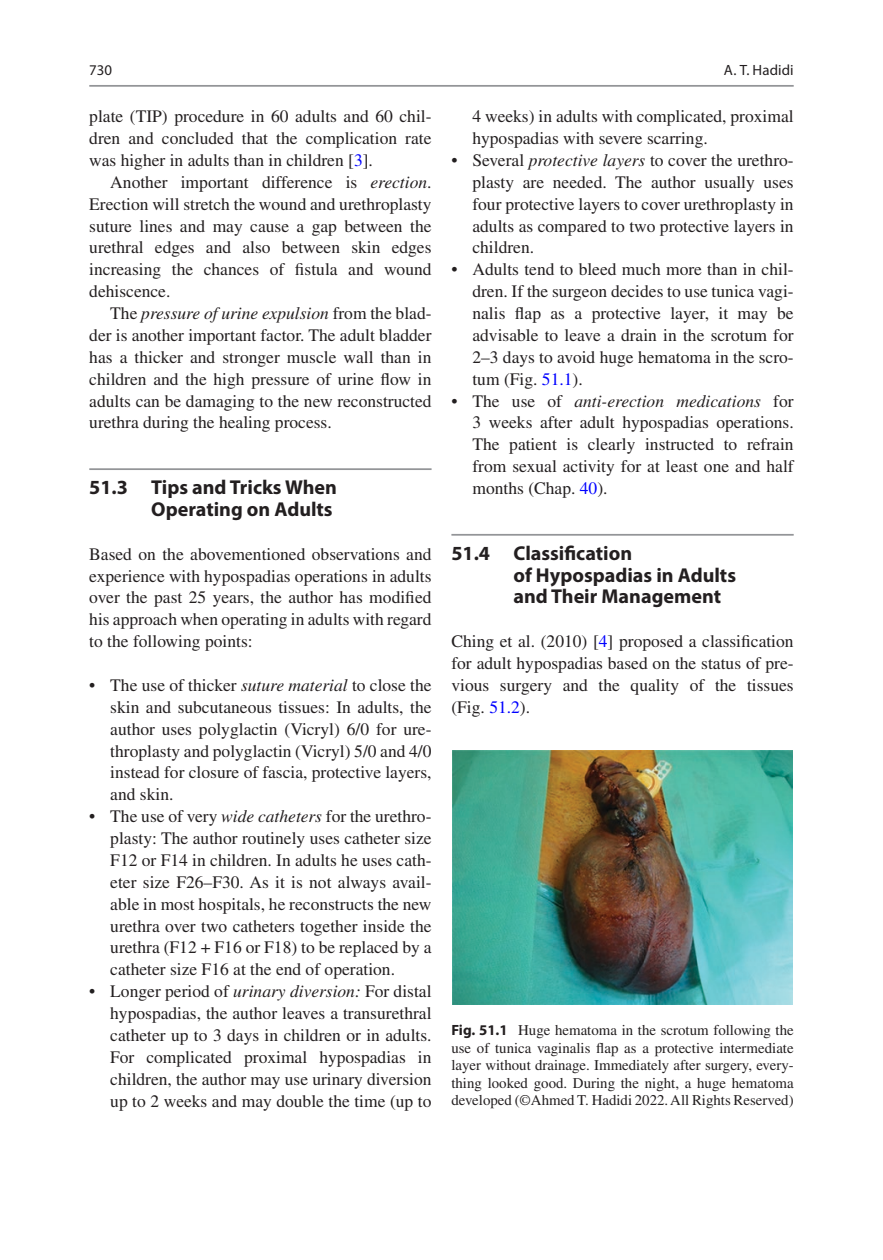
<style>
.page{position:relative;width:883px;height:1260px;background:#fff}
.page>*{position:absolute;margin:0;border:0;box-sizing:border-box;transform-origin:0 0}
.t1{font:700 20.12px/21.9px "Myriad Pro";color:#231f20;text-align:right}
.t2{font:17.5px/21.9px "Times LT Std";color:#231f20;text-align:justify}
.t3{font:14.88px/17.5px "Times LT Std";color:#231f20;text-align:justify}
.t4{font:14.88px "Myriad Pro Regular 2";letter-spacing:.01em;color:#231f20}
.t5{font:14.88px "Myriad Pro";color:#231f20}
.s1{color:#00f}
.s2{font-style:italic}
.s3{font-family:"Myriad Pro";font-weight:700}
</style>
<div class="page">
<hr style="left:89px;top:468px;width:343px;height:2px;background:#939598">
<hr style="left:451px;top:534px;width:343px;height:2px;background:#939598">
<img style="left:452px;top:751px;width:341px;height:253px">
<hr style="left:89px;top:85px;width:705px;height:2px;background:#939598">
<p class="t5" style="left:89px;top:61px;width:24px">730</p>
<p class="t2" style="left:89px;top:105px;width:344px">plate (TIP) procedure in 60 adults and 60 chil&shy;dren and concluded that the complication rate was higher in adults than in children [<span class="s1">3</span>].</p>
<p class="t2" style="left:89px;top:171px;width:344px;text-indent:21px">Another important difference is <span class="s2">erection</span>.<br>Erection will stretch the wound and urethroplasty suture lines and may cause a gap between the urethral edges and also between skin edges increasing the chances of fistula and wound dehiscence.</p>
<p class="t2" style="left:89px;top:302px;width:344px;text-indent:21px">The <span class="s2">pressure of urine expulsion</span> from the blad&shy;der is another important factor. The adult bladder has a thicker and stronger muscle wall than in children and the high pressure of urine flow in adults can be damaging to the new reconstructed urethra during the healing process.</p>
<p class="t1" style="left:89px;top:476px;width:249px">51.3 Tips and Tricks When<br>Operating on Adults</p>
<p class="t2" style="left:89px;top:543px;width:344px">Based on the abovementioned observations and experience with hypospadias operations in adults over the past 25 years, the author has modified his approach when operating in adults with regard to the following points:</p>
<p class="t2" style="left:110px;top:674px;width:323px;text-indent:-21px">• The use of thicker <span class="s2">suture material</span> to close the skin and subcutaneous tissues: In adults, the author uses polyglactin (Vicryl) 6/0 for ure&shy;throplasty and polyglactin (Vicryl) 5/0 and 4/0 instead for closure of fascia, protective layers, and skin.</p>
<p class="t2" style="left:110px;top:805px;width:323px;text-indent:-21px">• The use of very <span class="s2">wide catheters</span> for the urethro&shy;plasty: The author routinely uses catheter size F12 or F14 in children. In adults he uses cath&shy;eter size F26–F30. As it is not always avail&shy;able in most hospitals, he reconstructs the new urethra over two catheters together inside the urethra (F12 + F16 or F18) to be replaced by a catheter size F16 at the end of operation.</p>
<p class="t2" style="left:110px;top:980px;width:323px;text-indent:-21px">• Longer period of <span class="s2">urinary diversion:</span> For distal hypospadias, the author leaves a transurethral catheter up to 3 days in children or in adults.<br>For complicated proximal hypospadias in children, the author may use urinary diversion up to 2 weeks and may double the time (up to</p>
<p class="t4" style="left:724px;top:61px;width:71px">A. T. Hadidi</p>
<p class="t2" style="left:472px;top:105px;width:323px">4 weeks) in adults with complicated, proximal hypospadias with severe scarring.</p>
<p class="t2" style="left:472px;top:149px;width:323px;text-indent:-21px">• Several <span class="s2">protective layers</span> to cover the urethro&shy;plasty are needed. The author usually uses four protective layers to cover urethroplasty in adults as compared to two protective layers in children.</p>
<p class="t2" style="left:472px;top:258px;width:323px;text-indent:-21px">• Adults tend to bleed much more than in chil&shy;dren. If the surgeon decides to use tunica vagi&shy;nalis flap as a protective layer, it may be advisable to leave a drain in the scrotum for 2–3 days to avoid huge hematoma in the scro&shy;tum (Fig. <span class="s1">51.1</span>).</p>
<p class="t2" style="left:472px;top:390px;width:323px;text-indent:-21px">• The use of <span class="s2">anti-erection medications</span> for 3 weeks after adult hypospadias operations.<br>The patient is clearly instructed to refrain from sexual activity for at least one and half months (Chap. <span class="s1">40</span>).</p>
<p class="t1" style="left:513px;top:541px;width:224px;text-align:left;text-indent:-62px">51.4 Classification<br>of Hypospadias in Adults and Their Management</p>
<p class="t2" style="left:451px;top:630px;width:344px">Ching et al. (2010) [<span class="s1">4</span>] proposed a classification for adult hypospadias based on the status of pre&shy;vious surgery and the quality of the tissues (Fig. <span class="s1">51.2</span>).</p>
<p class="t3" style="left:451px;top:1022px;width:344px"><span class="s3">Fig. 51.1</span> Huge hematoma in the scrotum following the use of tunica vaginalis flap as a protective intermediate layer without drainage. Immediately after surgery, every&shy;thing looked good. During the night, a huge hematoma developed (©Ahmed T. Hadidi 2022. All Rights Reserved)</p>
</div>
